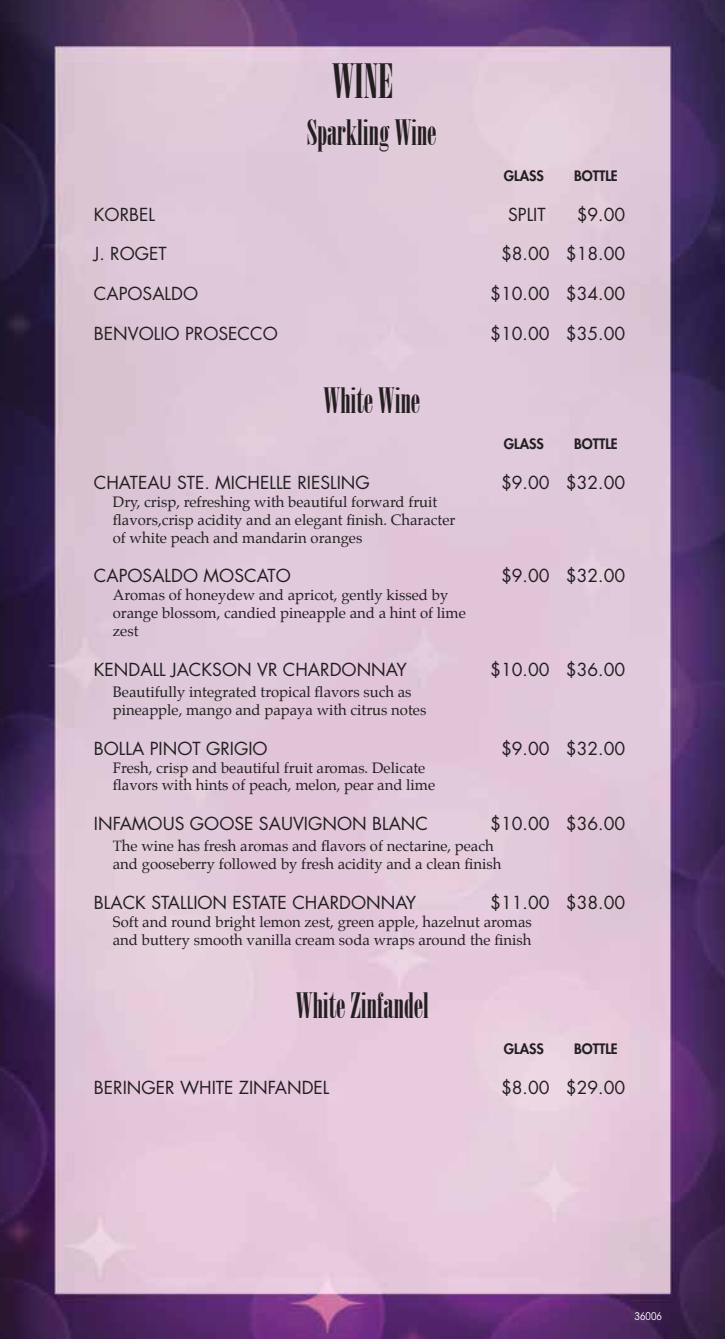
<style>
.page{position:relative;width:725px;height:1339px;background:#fff}
.page>*{position:absolute;margin:0;border:0;box-sizing:border-box;transform-origin:0 0}
.t1{font:47.25px "Onyx";color:#231f20}
.t2{font:35px "Onyx";color:#231f20}
.t3{font:17.5px "Futura Std";color:#231f20}
.t4{font:14.88px/17.8px "Palatino";color:#231f20}
.t5{font:800 14px "Futura Std";color:#231f20}
.t6{font:condensed 10.5px "ITC Avant Garde Std";color:#fff}
</style>
<div class="page">
<img style="left:0;top:0;width:724px;height:1339px">
<h1 class="t1" style="left:332px;top:54px;width:62px">WINE</h1>
<h2 class="t2" style="left:307px;top:112px;width:131px">Sparkling Wine</h2>
<p class="t5" style="left:503px;top:167px;width:42px">GLASS</p>
<p class="t5" style="left:574px;top:167px;width:45px">BOTTLE</p>
<p class="t3" style="left:94px;top:203px;width:63px">KORBEL</p>
<p class="t3" style="left:508px;top:203px;width:39px">SPLIT</p>
<p class="t3" style="left:576px;top:203px;width:50px">$9.00</p>
<p class="t3" style="left:94px;top:243px;width:74px">J. ROGET</p>
<p class="t3" style="left:501px;top:243px;width:126px">$8.00 $18.00</p>
<p class="t3" style="left:94px;top:283px;width:106px">CAPOSALDO</p>
<p class="t3" style="left:490px;top:283px;width:136px">$10.00 $34.00</p>
<p class="t3" style="left:94px;top:323px;width:185px">BENVOLIO PROSECCO</p>
<p class="t3" style="left:490px;top:323px;width:136px">$10.00 $35.00</p>
<h2 class="t2" style="left:323px;top:381px;width:98px">White Wine</h2>
<p class="t5" style="left:503px;top:435px;width:42px">GLASS</p>
<p class="t5" style="left:574px;top:435px;width:45px">BOTTLE</p>
<p class="t3" style="left:94px;top:471px;width:277px">CHATEAU STE. MICHELLE RIESLING</p>
<p class="t3" style="left:501px;top:471px;width:126px">$9.00 $32.00</p>
<p class="t4" style="left:113px;top:493px;width:344px">Dry, crisp, refreshing with beautiful forward fruit flavors,crisp acidity and an elegant finish. Character of white peach and mandarin oranges</p>
<p class="t3" style="left:94px;top:565px;width:198px">CAPOSALDO MOSCATO</p>
<p class="t3" style="left:501px;top:565px;width:126px">$9.00 $32.00</p>
<p class="t4" style="left:113px;top:586px;width:354px">Aromas of honeydew and apricot, gently kissed by orange blossom, candied pineapple and a hint of lime zest</p>
<p class="t3" style="left:94px;top:658px;width:314px">KENDALL JACKSON VR CHARDONNAY</p>
<p class="t3" style="left:490px;top:658px;width:136px">$10.00 $36.00</p>
<p class="t4" style="left:113px;top:683px;width:315px">Beautifully integrated tropical flavors such as pineapple, mango and papaya with citrus notes</p>
<p class="t3" style="left:94px;top:737px;width:175px">BOLLA PINOT GRIGIO</p>
<p class="t3" style="left:501px;top:737px;width:126px">$9.00 $32.00</p>
<p class="t4" style="left:113px;top:758px;width:324px">Fresh, crisp and beautiful fruit aromas. Delicate flavors with hints of peach, melon, pear and lime</p>
<p class="t3" style="left:94px;top:813px;width:335px">INFAMOUS GOOSE SAUVIGNON BLANC</p>
<p class="t3" style="left:490px;top:813px;width:136px">$10.00 $36.00</p>
<p class="t4" style="left:113px;top:837px;width:390px">The wine has fresh aromas and flavors of nectarine, peach and gooseberry followed by fresh acidity and a clean finish</p>
<p class="t3" style="left:94px;top:891px;width:324px">BLACK STALLION ESTATE CHARDONNAY</p>
<p class="t3" style="left:490px;top:891px;width:136px">$11.00 $38.00</p>
<p class="t4" style="left:113px;top:913px;width:420px">Soft and round bright lemon zest, green apple, hazelnut aromas and buttery smooth vanilla cream soda wraps around the finish</p>
<h2 class="t2" style="left:296px;top:985px;width:135px">White Zinfandel</h2>
<p class="t5" style="left:503px;top:1039px;width:42px">GLASS</p>
<p class="t5" style="left:574px;top:1039px;width:45px">BOTTLE</p>
<p class="t3" style="left:94px;top:1076px;width:237px">BERINGER WHITE ZINFANDEL</p>
<p class="t3" style="left:501px;top:1076px;width:126px">$8.00 $29.00</p>
<p class="t6" style="left:634px;top:1310px;width:29px">36006</p>
</div>
